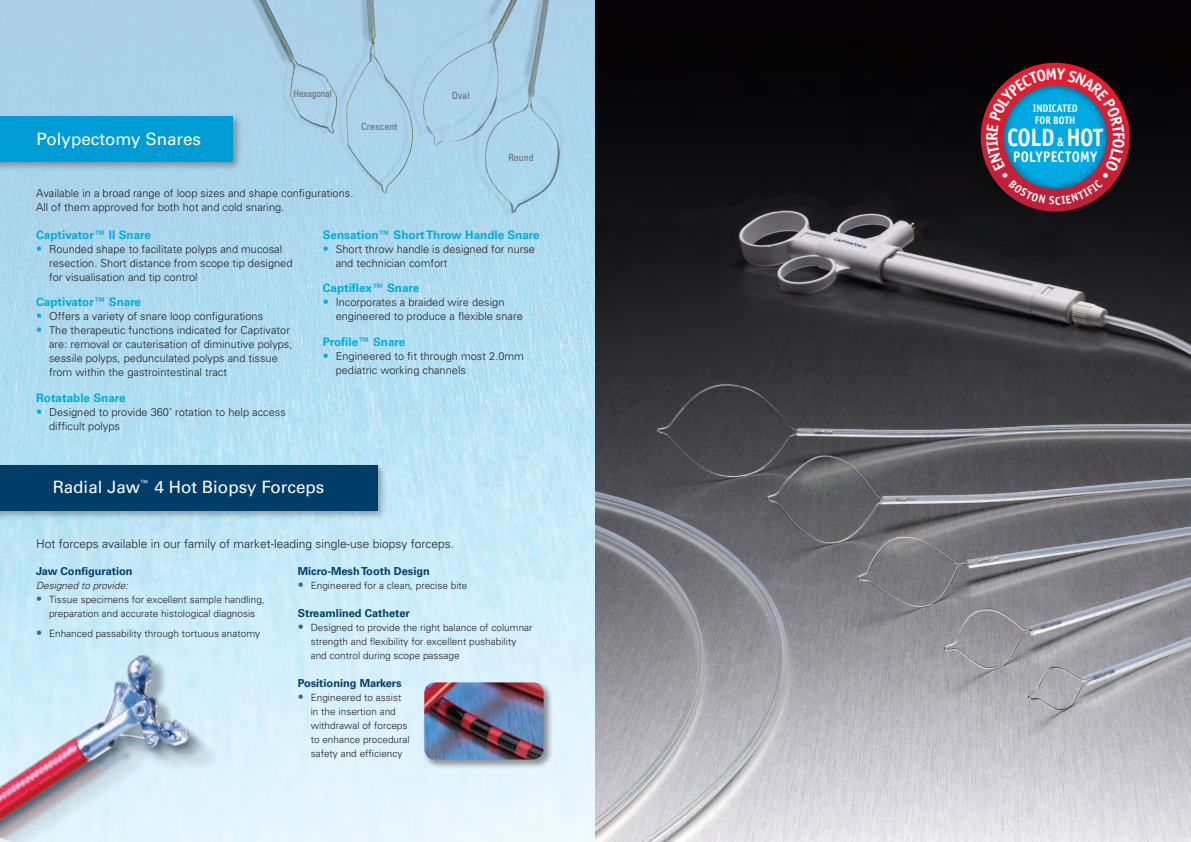
<style>
.page{position:relative;width:1191px;height:842px;background:#fff}
.page>*{position:absolute;margin:0;border:0;box-sizing:border-box;transform-origin:0 0}
.t1{font:700 25.2px "Officina Sans";letter-spacing:-.025em;color:#fff;scale:.9 1}
.t2{font:17px "Univers";color:#fff}
.t3{font:700 15.3px "Officina Sans";letter-spacing:.025em;color:#fff;scale:.9 1}
.t4{font:300 12px "Univers";color:#231f20}
.t5{font:700 11.7px "Univers CE";color:#00abde}
.t6{font:300 11px/14px "Univers";color:#231f20}
.t7{font:700 11px "Univers CE";color:#003d69}
.t8{font:700 10.9px/12px "Officina Sans";letter-spacing:-.005em;color:#fff;scale:.9 1}
.t9{font:300 10px "Univers";color:#231f20}
.t10{font:italic 300 10px "Univers CE";color:#231f20}
.t11{font:condensed 10px "Univers";color:#67676a}
.t12{font:condensed 10px "Univers";letter-spacing:-.025em;color:#67676a;scale:.94 1}
.s1{font-size:12px;color:#00abde}
.s2{font-size:12px;color:#316b93}
.s3{font-size:12px}
</style>
<div class="page">
<img style="left:0;top:0;width:595px;height:842px">
<img style="left:595px;top:0;width:596px;height:842px">
<div style="left:0;top:463px;width:387px;height:58px;background:#231f20;opacity:.36"></div>
<div style="left:0;top:465px;width:377px;height:45px;background:#003d69"></div>
<div style="left:423px;top:681px;width:130px;height:88px;background:#231f20;opacity:.46"></div>
<img style="left:424px;top:682px;width:119px;height:77px">
<img style="left:0;top:606px;width:259px;height:236px">
<div style="left:0;top:114px;width:243px;height:58px;background:#231f20;opacity:.36"></div>
<div style="left:0;top:116px;width:232px;height:45px;background:#009cd6"></div>
<img style="left:344px;top:0;width:400px;height:282px">
<img style="left:220px;top:0;width:93px;height:192px">
<img style="left:313px;top:0;width:103px;height:211px">
<svg style="left:971px;top:63px;width:168px;height:158px;background:#4b415b"></svg>
<p class="t2" style="left:37px;top:128px;width:166px">Polypectomy Snares</p>
<p class="t12" style="left:293px;top:87px;width:42px">Hexagonal</p>
<p class="t11" style="left:452px;top:90px;width:19px">Oval</p>
<p class="t11" style="left:361px;top:120px;width:38px">Crescent</p>
<p class="t6" style="left:36px;top:186px;width:319px">Available in a broad range of loop sizes and shape configurations.<br>All of them approved for both hot and cold snaring.</p>
<p class="t11" style="left:508px;top:151px;width:27px">Round</p>
<p class="t5" style="left:36px;top:228px;width:116px">Captivator™ II Snare</p>
<p class="t6" style="left:49px;top:242px;width:245px;text-indent:-13px"><span class="s1">•</span> Rounded shape to facilitate polyps and mucosal resection. Short distance from scope tip designed for visualisation and tip control</p>
<p class="t5" style="left:36px;top:295px;width:106px">Captivator™ Snare</p>
<p class="t6" style="left:36px;top:310px;width:228px"><span class="s1">•</span> Offers a variety of snare loop configurations</p>
<p class="t6" style="left:49px;top:324px;width:245px;text-indent:-13px"><span class="s1">•</span> The therapeutic functions indicated for Captivator are: removal or cauterisation of diminutive polyps, sessile polyps, pedunculated polyps and tissue from within the gastrointestinal tract</p>
<p class="t5" style="left:36px;top:391px;width:91px">Rotatable Snare</p>
<p class="t6" style="left:36px;top:405px;width:251px"><span class="s1">•</span> Designed to provide 360˚ rotation to help access</p>
<p class="t6" style="left:49px;top:419px;width:72px">difficult polyps</p>
<p class="t5" style="left:323px;top:228px;width:218px">Sensation™ Short Throw Handle Snare</p>
<p class="t6" style="left:323px;top:242px;width:214px"><span class="s1">•</span> Short throw handle is designed for nurse</p>
<p class="t6" style="left:336px;top:256px;width:113px">and technician comfort</p>
<p class="t5" style="left:323px;top:281px;width:98px">Captiflex™ Snare</p>
<p class="t6" style="left:323px;top:296px;width:183px"><span class="s1">•</span> Incorporates a braided wire design</p>
<p class="t6" style="left:336px;top:310px;width:189px">engineered to produce a flexible snare</p>
<p class="t5" style="left:323px;top:335px;width:84px">Profile™ Snare</p>
<p class="t6" style="left:323px;top:349px;width:203px"><span class="s1">•</span> Engineered to fit through most 2.0mm</p>
<p class="t6" style="left:336px;top:363px;width:132px">pediatric working channels</p>
<p class="t2" style="left:53px;top:477px;width:273px">Radial Jaw<sup>™</sup> 4 Hot Biopsy Forceps</p>
<p class="t4" style="left:36px;top:536px;width:420px">Hot forceps available in our family of market-leading single-use biopsy forceps.</p>
<p class="t7" style="left:36px;top:565px;width:98px">Jaw Configuration</p>
<p class="t10" style="left:36px;top:580px;width:94px">Designed to provide:</p>
<p class="t9" style="left:36px;top:593px;width:230px"><span class="s2">•</span> Tissue specimens for excellent sample handling,</p>
<p class="t9" style="left:49px;top:607px;width:208px">preparation and accurate histological diagnosis</p>
<p class="t9" style="left:36px;top:627px;width:226px"><span class="s2">•</span> Enhanced passability through tortuous anatomy</p>
<p class="t7" style="left:298px;top:565px;width:134px">Micro-Mesh Tooth Design</p>
<p class="t9" style="left:298px;top:579px;width:171px"><span class="s2">•</span> Engineered for a clean, precise bite</p>
<p class="t7" style="left:298px;top:607px;width:113px">Streamlined Catheter</p>
<p class="t9" style="left:298px;top:622px;width:236px"><span class="s2">•</span> Designed to provide the right balance of columnar</p>
<p class="t9" style="left:311px;top:636px;width:207px">strength and flexibility for excellent pushability</p>
<p class="t9" style="left:311px;top:650px;width:150px">and control during scope passage</p>
<p class="t7" style="left:298px;top:677px;width:105px">Positioning Markers</p>
<p class="t9" style="left:298px;top:692px;width:105px"><span class="s2">•</span> Engineered to assist</p>
<p class="t9" style="left:311px;top:706px;width:87px">in the insertion and</p>
<p class="t9" style="left:311px;top:720px;width:98px">withdrawal of forceps</p>
<p class="t9" style="left:311px;top:734px;width:100px">to enhance procedural</p>
<p class="t9" style="left:311px;top:748px;width:93px">safety and efficiency</p>
<p class="t8" style="left:1033px;top:103px;width:51px">INDICATED<br>FOR BOTH</p>
<p class="t1" style="left:1007px;top:122px;width:108px">COLD <span class="s3">&amp;</span> HOT</p>
<p class="t3" style="left:1013px;top:147px;width:95px">POLYPECTOMY</p>
</div>
